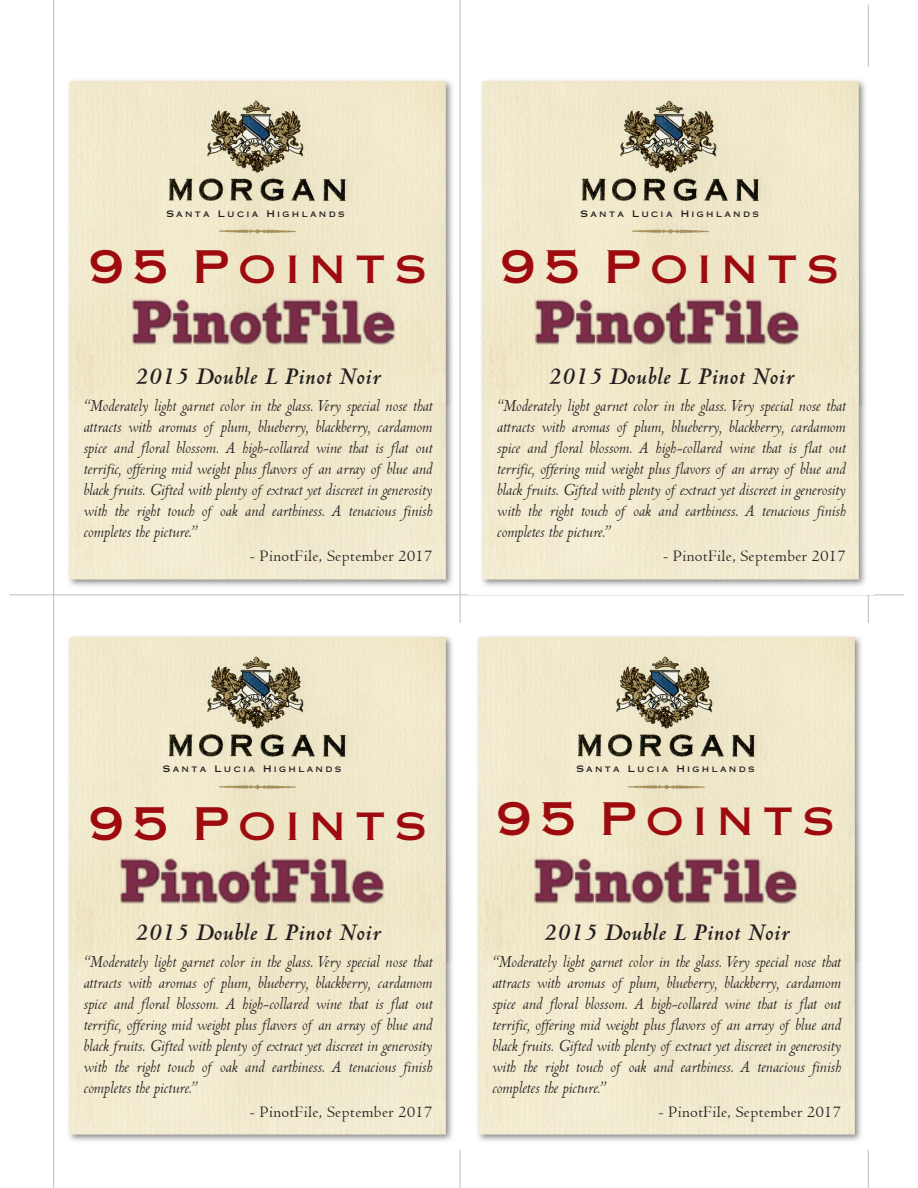
<style>
.page{position:relative;width:918px;height:1188px;background:#fff}
.page>*{position:absolute;margin:0;border:0;box-sizing:border-box;transform-origin:0 0}
.t1{font:45px "Copperplate Gothic Std 31 AB";letter-spacing:.2em;color:#9e0b0f}
.t2{font:italic 700 25.5px "Centaur";letter-spacing:.025em;color:#231f20}
.t3{font:italic 18px/21px "Centaur";color:#231f20;text-align:justify}
.t4{font:16.5px "Centaur";letter-spacing:.025em;color:#231f20}
.t5{font:9px "Copperplate Gothic Std 31 AB";letter-spacing:.26em;color:#231f20}
</style>
<div class="page">
<img style="left:68px;top:68px;width:392px;height:526px">
<hr style="left:53px;top:0;width:1px;height:1188px;background:#bcbec0">
<hr style="left:868px;top:4px;width:1px;height:1184px;background:#bcbec0">
<hr style="left:9px;top:595px;width:895px;height:1px;background:#bcbec0">
<hr style="left:460px;top:0;width:1px;height:1188px;background:#bcbec0">
<img style="left:481px;top:68px;width:388px;height:526px">
<img style="left:131px;top:297px;width:265px;height:48px">
<img style="left:68px;top:635px;width:385px;height:506px">
<img style="left:477px;top:623px;width:392px;height:527px">
<img style="left:535px;top:297px;width:264px;height:48px">
<img style="left:120px;top:856px;width:264px;height:48px">
<img style="left:533px;top:856px;width:265px;height:48px">
<p class="t5" style="left:166px;top:208px;width:180px">Santa Lucia Highlands</p>
<p class="t5" style="left:581px;top:208px;width:180px">Santa Lucia Highlands</p>
<h1 class="t1" style="left:89px;top:240px;width:340px">95 Points</h1>
<h2 class="t2" style="left:135px;top:361px;width:247px">2015 Double L Pinot Noir</h2>
<p class="t3" style="left:83px;top:396px;width:350px">“Moderately light garnet color in the glass. Very special nose that attracts with aromas of plum, blueberry, blackberry, cardamom spice and floral blossom. A high-collared wine that is flat out terrific, offering mid weight plus flavors of an array of blue and black fruits. Gifted with plenty of extract yet discreet in generosity with the right touch of oak and earthiness. A tenacious finish completes the picture.”</p>
<p class="t4" style="left:250px;top:546px;width:184px">- PinotFile, September 2017</p>
<h1 class="t1" style="left:501px;top:240px;width:340px">95 Points</h1>
<h2 class="t2" style="left:549px;top:361px;width:247px">2015 Double L Pinot Noir</h2>
<p class="t3" style="left:497px;top:396px;width:350px">“Moderately light garnet color in the glass. Very special nose that attracts with aromas of plum, blueberry, blackberry, cardamom spice and floral blossom. A high-collared wine that is flat out terrific, offering mid weight plus flavors of an array of blue and black fruits. Gifted with plenty of extract yet discreet in generosity with the right touch of oak and earthiness. A tenacious finish completes the picture.”</p>
<p class="t4" style="left:663px;top:546px;width:184px">- PinotFile, September 2017</p>
<p class="t5" style="left:163px;top:764px;width:180px">Santa Lucia Highlands</p>
<p class="t5" style="left:576px;top:764px;width:180px">Santa Lucia Highlands</p>
<h1 class="t1" style="left:89px;top:797px;width:340px">95 Points</h1>
<h1 class="t1" style="left:496px;top:792px;width:340px">95 Points</h1>
<h2 class="t2" style="left:135px;top:916px;width:247px">2015 Double L Pinot Noir</h2>
<p class="t3" style="left:84px;top:951px;width:350px">“Moderately light garnet color in the glass. Very special nose that attracts with aromas of plum, blueberry, blackberry, cardamom spice and floral blossom. A high-collared wine that is flat out terrific, offering mid weight plus flavors of an array of blue and black fruits. Gifted with plenty of extract yet discreet in generosity with the right touch of oak and earthiness. A tenacious finish completes the picture.”</p>
<p class="t4" style="left:250px;top:1102px;width:184px">- PinotFile, September 2017</p>
<h2 class="t2" style="left:544px;top:916px;width:247px">2015 Double L Pinot Noir</h2>
<p class="t3" style="left:492px;top:951px;width:350px">“Moderately light garnet color in the glass. Very special nose that attracts with aromas of plum, blueberry, blackberry, cardamom spice and floral blossom. A high-collared wine that is flat out terrific, offering mid weight plus flavors of an array of blue and black fruits. Gifted with plenty of extract yet discreet in generosity with the right touch of oak and earthiness. A tenacious finish completes the picture.”</p>
<p class="t4" style="left:658px;top:1102px;width:184px">- PinotFile, September 2017</p>
</div>
